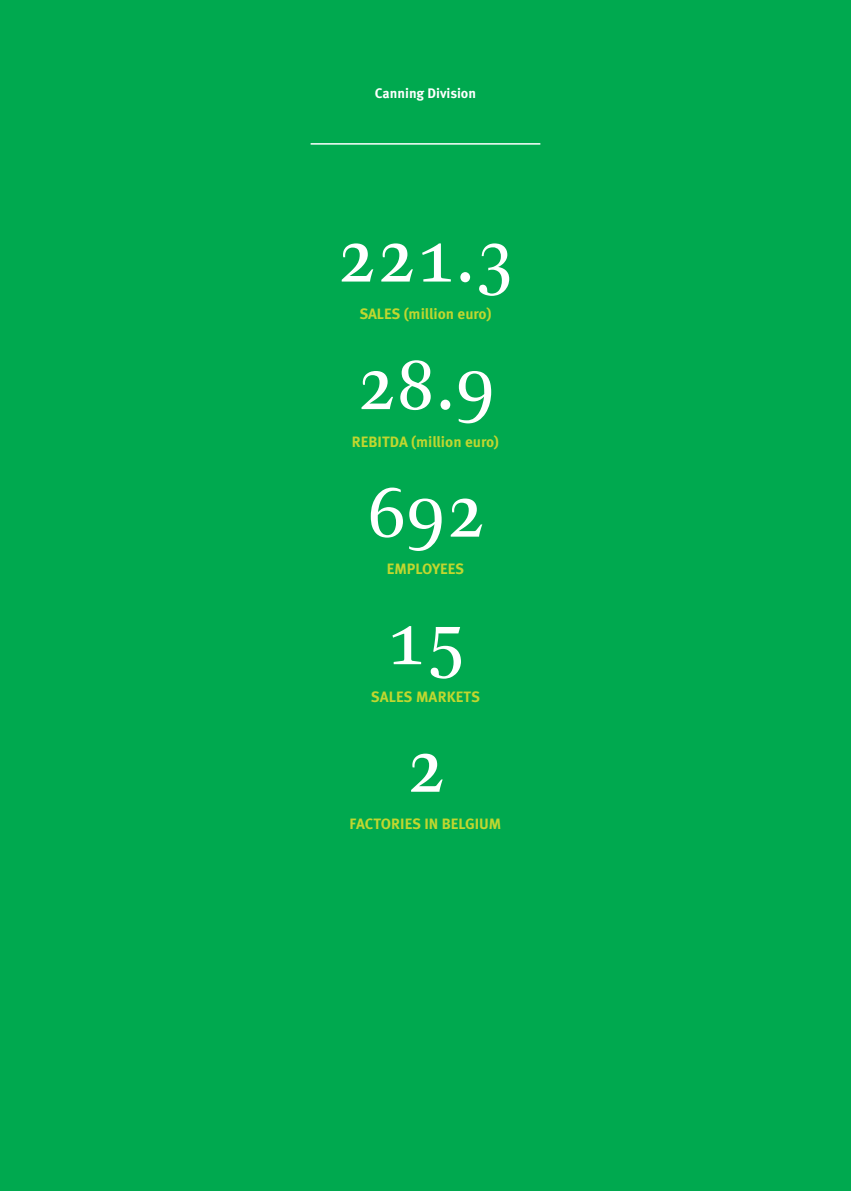
<style>
.page{position:relative;width:851px;height:1191px;background:#fff}
.page>*{position:absolute;margin:0;border:0;box-sizing:border-box;transform-origin:0 0}
.t1{font:75px "Arnhem Blond";color:#fff}
.t2{font:700 15px "Meta OT";color:#c1d72f}
.t3{font:700 13.8px "Meta OT";color:#fff}
</style>
<div class="page">
<div style="left:0;top:0;width:850px;height:1191px;background:#00a94f"></div>
<hr style="left:310px;top:143px;width:230px;height:2px;background:#fff">
<p class="t3" style="left:375px;top:85px;width:103px">Canning Division</p>
<h1 class="t1" style="left:336px;top:216px;width:180px">221.3</h1>
<p class="t2" style="left:359px;top:304px;width:134px">SALES (million euro)</p>
<h1 class="t1" style="left:356px;top:343px;width:140px">28.9</h1>
<p class="t2" style="left:352px;top:432px;width:148px">REBITDA (million euro)</p>
<h1 class="t1" style="left:366px;top:471px;width:120px">692</h1>
<p class="t2" style="left:387px;top:559px;width:79px">EMPLOYEES</p>
<h1 class="t1" style="left:386px;top:598px;width:81px">15</h1>
<p class="t2" style="left:371px;top:687px;width:111px">SALES MARKETS</p>
<h1 class="t1" style="left:405px;top:726px;width:41px">2</h1>
<p class="t2" style="left:349px;top:814px;width:153px">FACTORIES IN BELGIUM</p>
</div>
